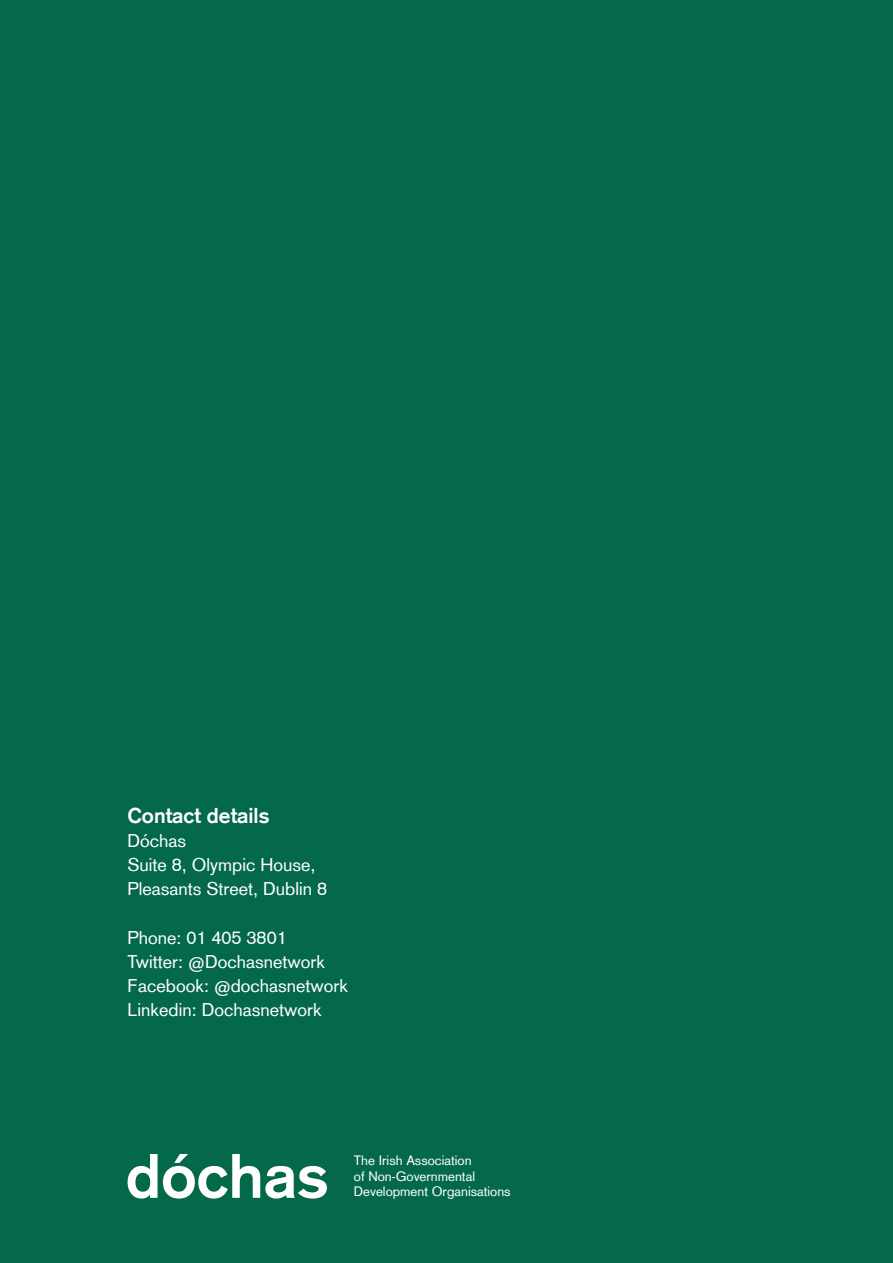
<style>
.page{position:relative;width:893px;height:1263px;background:#04694a}
.page>*{position:absolute;margin:0;border:0;box-sizing:border-box;transform-origin:0 0}
.t1{font:700 21px "Basic Commercial LT";color:#fff}
.t2{font:18px/24px "Basic Commercial LT Com";color:#fff}
.t3{font:13.35px/15.5px "Basic Commercial LT Com";color:#fff}
</style>
<div class="page">
<svg style="left:128px;top:1154px;width:199px;height:44px"></svg>
<p class="t1" style="left:128px;top:803px;width:143px">Contact details</p>
<p class="t2" style="left:128px;top:828px;width:201px">Dóchas<br>Suite 8, Olympic House,<br>Pleasants Street, Dublin 8</p>
<p class="t2" style="left:128px;top:926px;width:222px">Phone: 01 405 3801<br>Twitter: @Dochasnetwork<br>Facebook: @dochasnetwork<br>Linkedin: Dochasnetwork</p>
<p class="t3" style="left:354px;top:1153px;width:158px">The Irish Association<br>of Non-Governmental<br>Development Organisations</p>
</div>
